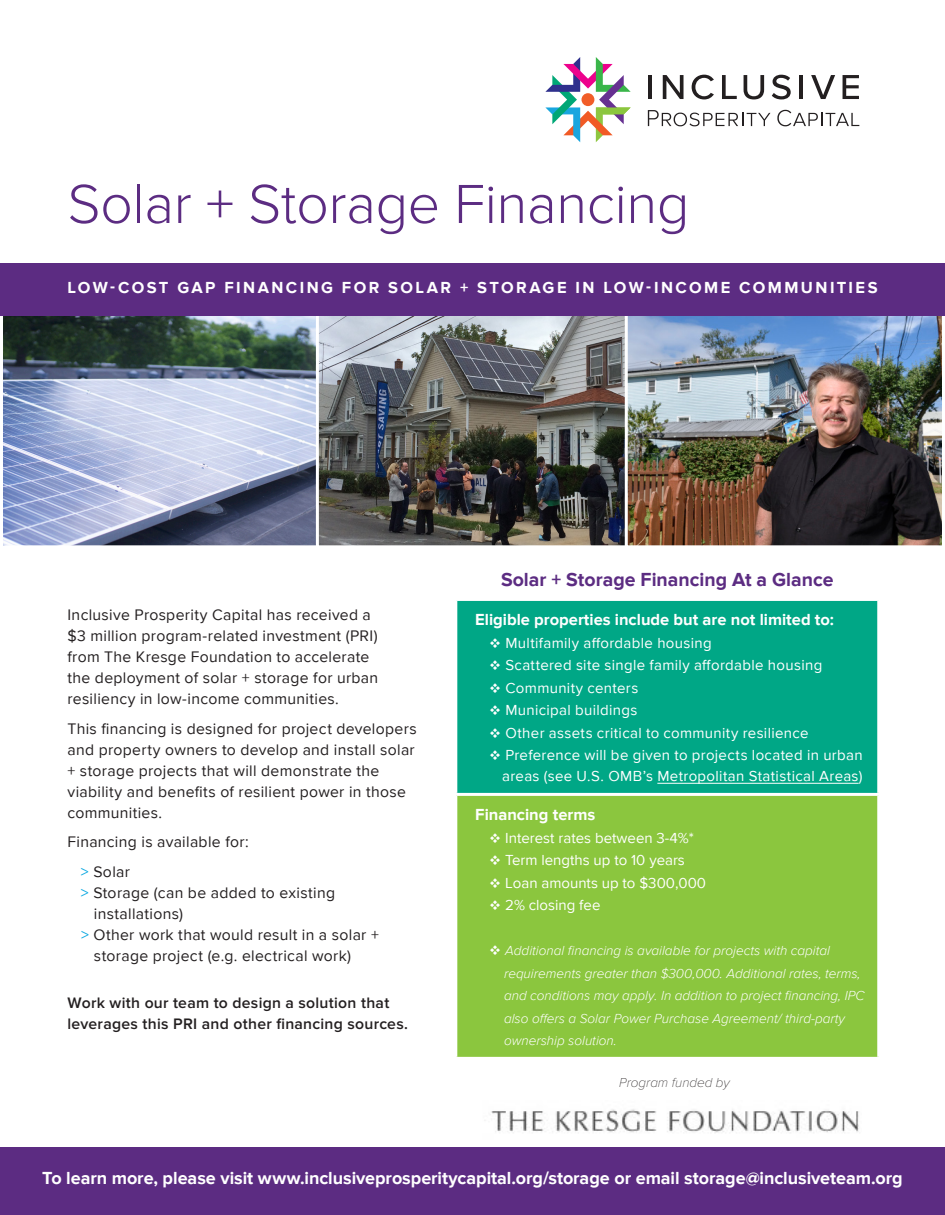
<style>
.page{position:relative;width:945px;height:1215px;background:#fff}
.page>*{position:absolute;margin:0;border:0;box-sizing:border-box;transform-origin:0 0}
.t1{font:300 57px "Proxima Nova";letter-spacing:-.005em;color:#5c2c82}
.t2{font:700 19.5px "Proxima Nova";color:#5c2c82}
.t3{font:700 18px "Proxima Nova";letter-spacing:-.005em;color:#fff}
.t4{font:700 16.5px "Proxima Nova";letter-spacing:.15em;color:#fff}
.t5{font:700 16.5px "Proxima Nova";color:#fff}
.t6{font:15.75px/21px "Proxima Nova";letter-spacing:.02em;color:#231f20}
.t7{font:600 15.75px/21px "Proxima Nova";letter-spacing:.02em;color:#231f20}
.t8{font:15px/21px "Proxima Nova";letter-spacing:.02em;color:#fff;text-align:right}
.t9{font:15px "Proxima Nova";color:#fff}
.t10{font:italic 300 13.5px/22.5px "Proxima Nova";color:#fff}
.t11{font:italic 100 13.5px "Proxima Nova";color:#231f20}
.s1{color:#08a7e0}
</style>
<div class="page">
<img style="left:4px;top:316px;width:312px;height:228px">
<div style="left:0;top:311px;width:321px;height:237px;border:3px solid #fff"></div>
<img style="left:320px;top:316px;width:305px;height:228px">
<div style="left:316px;top:311px;width:313px;height:237px;border:3px solid #fff"></div>
<img style="left:629px;top:316px;width:312px;height:228px">
<div style="left:625px;top:311px;width:320px;height:237px;border:3px solid #fff"></div>
<div style="left:0;top:263px;width:945px;height:53px;background:#5c2c82"></div>
<div style="left:0;top:1148px;width:945px;height:67px;background:#5c2c82"></div>
<hr style="left:648px;top:75px;width:3px;height:24px;background:#231f20">
<svg style="left:663px;top:75px;width:21px;height:24px"></svg>
<svg style="left:692px;top:75px;width:22px;height:24px"></svg>
<svg style="left:722px;top:75px;width:15px;height:24px"></svg>
<svg style="left:744px;top:75px;width:20px;height:24px"></svg>
<svg style="left:772px;top:75px;width:19px;height:24px"></svg>
<hr style="left:799px;top:75px;width:4px;height:24px;background:#231f20">
<svg style="left:811px;top:75px;width:24px;height:24px"></svg>
<svg style="left:843px;top:75px;width:16px;height:24px"></svg>
<svg style="left:648px;top:110px;width:122px;height:16px"></svg>
<svg style="left:777px;top:110px;width:82px;height:16px"></svg>
<svg style="left:545px;top:57px;width:86px;height:85px"></svg>
<div style="left:456px;top:599px;width:423px;height:195px;background:#00a786"></div>
<div style="left:456px;top:794px;width:423px;height:264px;background:#8bc63e"></div>
<hr style="left:454px;top:601px;width:3px;height:192px;background:#fff">
<hr style="left:877px;top:601px;width:3px;height:192px;background:#fff">
<hr style="left:454px;top:793px;width:426px;height:3px;background:#fff">
<hr style="left:454px;top:796px;width:3px;height:261px;background:#fff">
<hr style="left:877px;top:796px;width:3px;height:261px;background:#fff">
<hr style="left:454px;top:1057px;width:426px;height:3px;background:#fff">
<hr style="left:454px;top:598px;width:426px;height:3px;background:#fff">
<hr style="left:657px;top:783px;width:202px;height:1px;background:#fff">
<img style="left:491px;top:1109px;width:368px;height:24px">
<p class="t1" style="left:68px;top:171px;width:623px">Solar + Storage Financing</p>
<p class="t4" style="left:67px;top:278px;width:812px">LOW-COST GAP FINANCING FOR SOLAR + STORAGE IN LOW-INCOME COMMUNITIES</p>
<p class="t6" style="left:68px;top:604px;width:312px">Inclusive Prosperity Capital has received a $3 million program-related investment (PRI) from The Kresge Foundation to accelerate the deployment of solar + storage for urban resiliency in low-income communities.</p>
<p class="t6" style="left:68px;top:718px;width:351px">This financing is designed for project developers and property owners to develop and install solar + storage projects that will demonstrate the viability and benefits of resilient power in those communities.</p>
<p class="t6" style="left:68px;top:832px;width:183px">Financing is available for:</p>
<p class="t6" style="left:81px;top:861px;width:51px"><span class="s1">&gt;</span> Solar</p>
<p class="t6" style="left:94px;top:882px;width:243px;text-indent:-13px"><span class="s1">&gt;</span> Storage (can be added to existing installations)</p>
<p class="t6" style="left:94px;top:924px;width:286px;text-indent:-13px"><span class="s1">&gt;</span> Other work that would result in a solar + storage project (e.g. electrical work)</p>
<p class="t7" style="left:68px;top:993px;width:342px">Work with our team to design a solution that leverages this PRI and other financing sources.</p>
<p class="t2" style="left:501px;top:569px;width:334px">Solar + Storage Financing At a Glance</p>
<p class="t5" style="left:475px;top:610px;width:360px">Eligible properties include but are not limited to:</p>
<p class="t8" style="left:489px;top:633px;width:224px">❖ Multifamily affordable housing</p>
<p class="t8" style="left:489px;top:655px;width:335px">❖ Scattered site single family affordable housing</p>
<p class="t8" style="left:489px;top:678px;width:151px">❖ Community centers</p>
<p class="t8" style="left:489px;top:700px;width:150px">❖ Municipal buildings</p>
<p class="t8" style="left:489px;top:723px;width:321px">❖ Other assets critical to community resilience</p>
<p class="t8" style="left:489px;top:745px;width:375px">❖ Preference will be given to projects located in urban areas (see U.S. OMB’s Metropolitan Statistical Areas)</p>
<p class="t5" style="left:475px;top:805px;width:122px">Financing terms</p>
<p class="t9" style="left:489px;top:829px;width:206px">❖ Interest rates between 3-4%*</p>
<p class="t9" style="left:489px;top:852px;width:197px">❖ Term lengths up to 10 years</p>
<p class="t9" style="left:489px;top:874px;width:218px">❖ Loan amounts up to $300,000</p>
<p class="t9" style="left:489px;top:897px;width:113px">❖ 2% closing fee</p>
<p class="t10" style="left:504px;top:940px;width:362px;text-indent:-15px">❖ Additional financing is available for projects with capital requirements greater than $300,000. Additional rates, terms, and conditions may apply. In addition to project financing, IPC also offers a Solar Power Purchase Agreement/ third-party ownership solution.</p>
<p class="t11" style="left:619px;top:1072px;width:112px">Program funded by</p>
<p class="t3" style="left:42px;top:1168px;width:862px">To learn more, please visit www.inclusiveprosperitycapital.org/storage or email storage@inclusiveteam.org</p>
</div>
